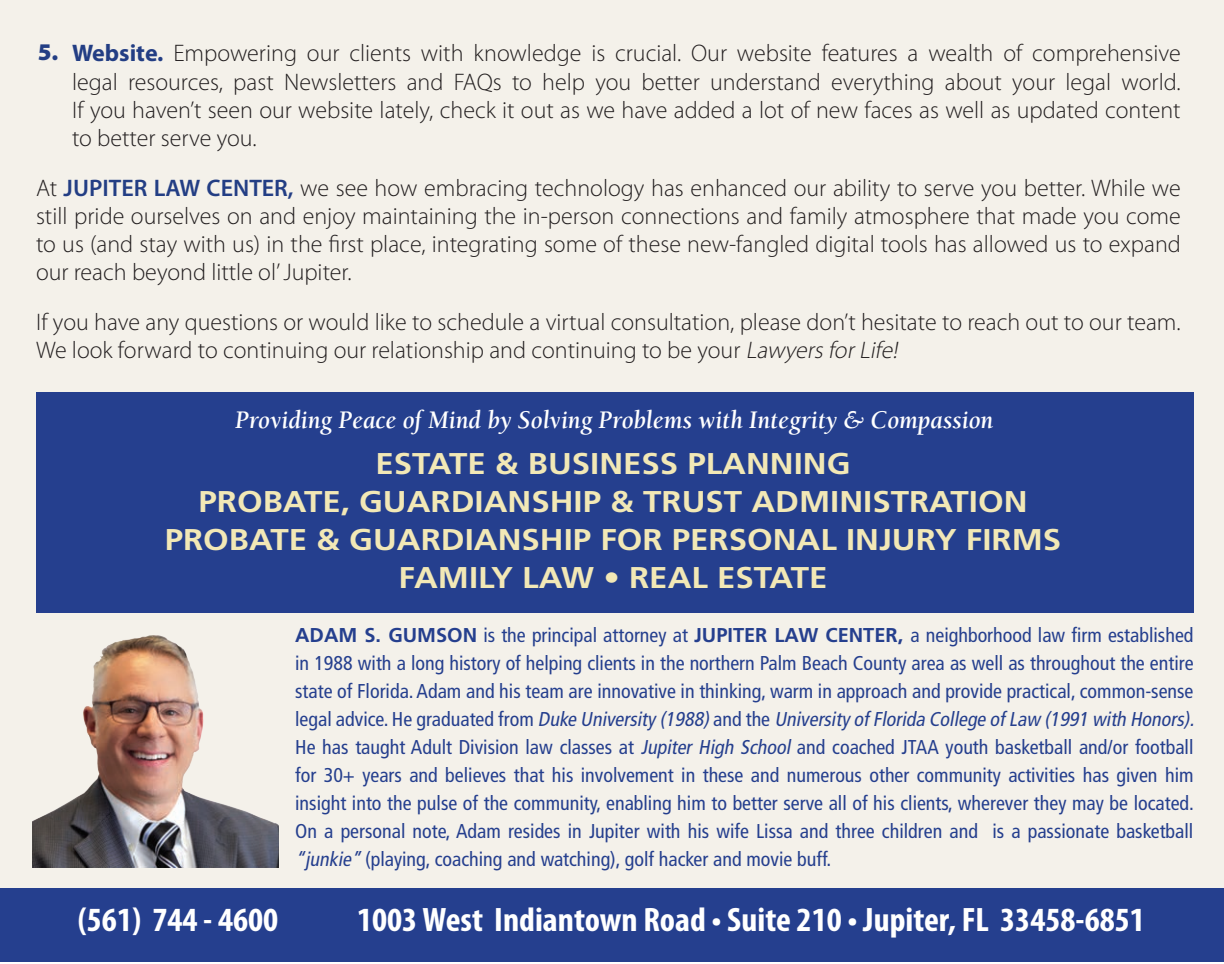
<style>
.page{position:relative;width:1224px;height:964px;background:#fff}
.page>*{position:absolute;margin:0;border:0;box-sizing:border-box;transform-origin:0 0}
.t1{font:700 condensed 34px "Myriad Pro";color:#fff;scale:1.04 1}
.t2{font:700 30px/38px "Frutiger";color:#f2e8b6;text-align:center;scale:1.1 1}
.t3{font:italic 700 26px "Berkeley";color:#fff;scale:.95 1}
.t4{font:300 24px/28px "Myriad Pro";color:#231f20;text-align:justify}
.t5{font:900 24px "Myriad Pro";color:#233e84}
.t6{font:condensed 20px/28px "Frutiger";color:#253f8e}
.s1{font-weight:700;color:#233e84}
.s2{font-weight:600;color:#233e84}
.s3{font-style:italic}
.s4{font-weight:700;font-stretch:normal}
</style>
<div class="page">
<div style="left:0;top:0;width:1224px;height:888px;background:#f4f1ea"></div>
<div style="left:0;top:888px;width:1224px;height:73px;background:#253f8e"></div>
<div style="left:36px;top:392px;width:1157px;height:220px;background:#253f8e"></div>
<img style="left:32px;top:635px;width:246px;height:232px">
<p class="t4" style="left:72px;top:39px;width:1110px"><span class="s1">Website.</span> Empowering our clients with knowledge is crucial. Our website features a wealth of comprehensive legal resources, past Newsletters and FAQs to help you better understand everything about your legal world.<br>If you haven’t seen our website lately, check it out as we have added a lot of new faces as well as updated content to better serve you.</p>
<p class="t4" style="left:36px;top:173px;width:1146px">At <span class="s2">JUPITER LAW CENTER,</span> we see how embracing technology has enhanced our ability to serve you better. While we still pride ourselves on and enjoy maintaining the in-person connections and family atmosphere that made you come to us (and stay with us) in the first place, integrating some of these new-fangled digital tools has allowed us to expand our reach beyond little ol’ Jupiter.</p>
<p class="t4" style="left:36px;top:307px;width:1146px">If you have any questions or would like to schedule a virtual consultation, please don’t hesitate to reach out to our team.<br>We look forward to continuing our relationship and continuing to be your <span class="s3">LawyersforLife!</span></p>
<p class="t5" style="left:38px;top:36px;width:22px">5.</p>
<h3 class="t3" style="left:236px;top:406px;width:799px">Providing Peace of Mind by Solving Problems with Integrity &amp; Compassion</h3>
<h2 class="t2" style="left:165px;top:444px;width:816px">ESTATE &amp; BUSINESS PLANNING<br>PROBATE, GUARDIANSHIP &amp; TRUST ADMINISTRATION PROBATE &amp; GUARDIANSHIP FOR PERSONAL INJURY FIRMS FAMILY LAW • REAL ESTATE</h2>
<p class="t6" style="left:295px;top:621px;width:905px"><span class="s4">ADAM S. GUMSON</span> is the principal attorney at <span class="s4">JUPITER LAW CENTER,</span> a neighborhood law firm established in 1988 with a long history of helping clients in the northern Palm Beach County area as well as throughout the entire state of Florida. Adam and his team are innovative in thinking, warm in approach and provide practical, common-sense l e g a l a d v i c e . H e g r a d u a t e d f r o m <span class="s3">Duke University (1988)</span>a n d t h e <span class="s3">University ofFlorida College ofLaw (1991 with Honors).<br></span>He has taught Adult Division law classes at <span class="s3">Jupiter High School</span> and coached JTAA youth basketball and/or football for 30+ years and believes that his involvement in these and numerous other community activities has given him insight into the pulse of the community, enabling him to better serve all of his clients, wherever they may be located.<br>On a personal note, Adam resides in Jupiter with his wife Lissa and three children and is a passionate basketball <span class="s3">“junkie”</span> (playing, coaching and watching), golf hacker and movie buff.</p>
<h1 class="t1" style="left:78px;top:898px;width:194px">(561) 744 - 4600</h1>
<h1 class="t1" style="left:357px;top:898px;width:759px">1003 West Indiantown Road • Suite 210 • Jupiter, FL 33458-6851</h1>
</div>
